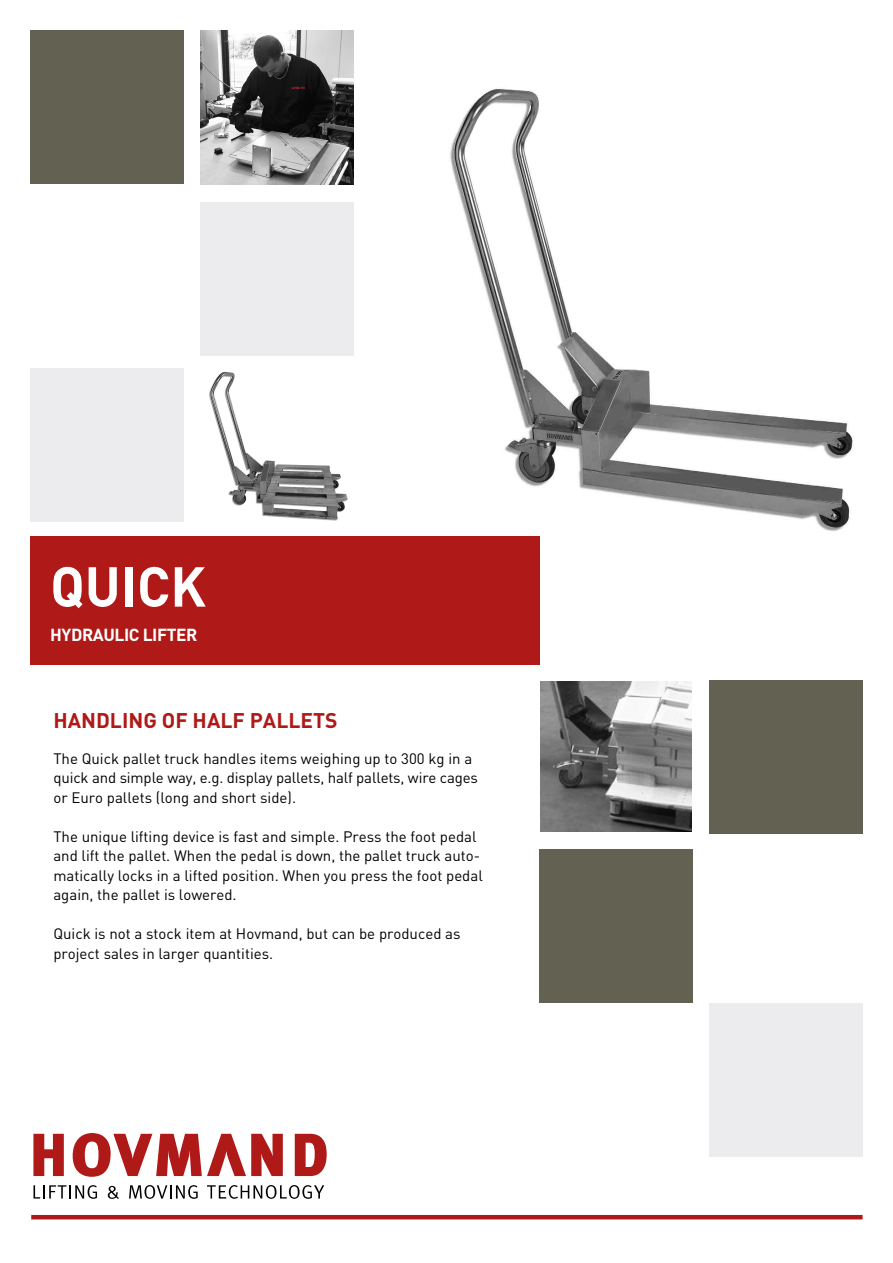
<style>
.page{position:relative;width:893px;height:1263px;background:#fff}
.page>*{position:absolute;margin:0;border:0;box-sizing:border-box;transform-origin:0 0}
.t1{font:700 55.35px "DIN";color:#fff}
.t2{font:700 21px "DIN";color:#af1917}
.t3{font:700 17.25px "DIN";letter-spacing:-.025em;color:#fff}
.t4{font:15px/19.5px "DIN";color:#000}
</style>
<div class="page">
<img style="left:450px;top:88px;width:404px;height:444px">
<div style="left:30px;top:31px;width:153px;height:153px;background:#636152"></div>
<div style="left:30px;top:369px;width:153px;height:153px;background:#ececee"></div>
<div style="left:200px;top:202px;width:153px;height:153px;background:#ececee"></div>
<div style="left:709px;top:1003px;width:154px;height:153px;background:#ececee"></div>
<div style="left:709px;top:680px;width:154px;height:154px;background:#636152"></div>
<div style="left:539px;top:850px;width:153px;height:153px;background:#636152"></div>
<svg style="left:33px;top:1134px;width:31px;height:42px"></svg>
<svg style="left:295px;top:1134px;width:32px;height:42px"></svg>
<svg style="left:73px;top:1133px;width:210px;height:44px"></svg>
<svg style="left:34px;top:1185px;width:63px;height:14px"></svg>
<svg style="left:108px;top:1186px;width:11px;height:13px"></svg>
<svg style="left:129px;top:1185px;width:69px;height:14px"></svg>
<svg style="left:207px;top:1185px;width:117px;height:14px"></svg>
<hr style="left:31px;top:1215px;width:832px;height:4px;background:#af1917">
<div style="left:30px;top:536px;width:509px;height:128px;background:#af1917"></div>
<img style="left:200px;top:30px;width:154px;height:154px">
<img style="left:209px;top:371px;width:139px;height:150px">
<img style="left:540px;top:681px;width:151px;height:151px">
<h1 class="t1" style="left:50px;top:550px;width:157px">QUICK</h1>
<p class="t3" style="left:50px;top:623px;width:149px">HYDRAULIC LIFTER</p>
<h2 class="t2" style="left:53px;top:706px;width:286px">HANDLING OF HALF PALLETS</h2>
<p class="t4" style="left:53px;top:748px;width:426px">The Quick pallet truck handles items weighing up to 300 kg in a quick and simple way, e.g. display pallets, half pallets, wire cages or Euro pallets (long and short side).</p>
<p class="t4" style="left:53px;top:826px;width:431px">The unique lifting device is fast and simple. Press the foot pedal and lift the pallet. When the pedal is down, the pallet truck auto&shy;matically locks in a lifted position. When you press the foot pedal again, the pallet is lowered.</p>
<p class="t4" style="left:53px;top:924px;width:409px">Quick is not a stock item at Hovmand, but can be produced as project sales in larger quantities.</p>
</div>
